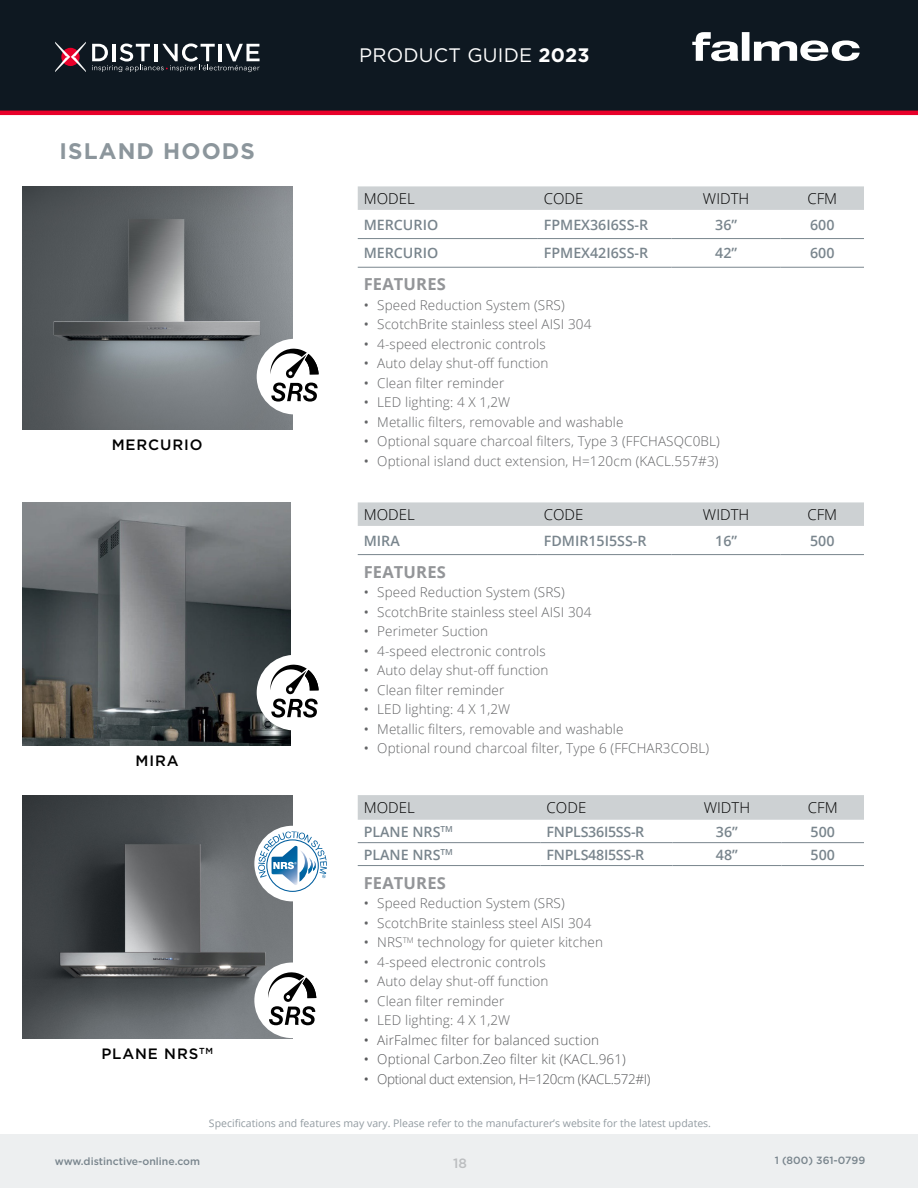
<style>
.page{position:relative;width:918px;height:1188px;background:#fff}
.page>*{position:absolute;margin:0;border:0;box-sizing:border-box;transform-origin:0 0}
.t1{font:700 22.5px "Gotham";letter-spacing:.05em;color:#8c969c}
.t2{font:19.5px "Gotham";letter-spacing:.01em;color:#fff}
.t3{font:700 16.5px "Open Sans";letter-spacing:.01em;color:#939598}
.t4{font:300 15px "Open Sans";color:#000}
.t5{font:500 15px "Gotham";letter-spacing:.06em;color:#000}
.t6{font:600 14.25px "Open Sans";color:#79858d}
.t7{font:600 14.25px "Open Sans";letter-spacing:-.02em;color:#79858d}
.t8{font:300 13.5px "Open Sans";letter-spacing:.01em;color:#636466}
.t9{font:300 13.5px "Open Sans";letter-spacing:.01em;color:#58595b}
.t10{font:300 13.5px "Open Sans";letter-spacing:-.03em;color:#58595b}
.t11{font:500 13.5px "Gotham";color:#bcbec0}
.t12{font:10.5px "Open Sans";color:#929ba1}
.t13{font:500 10.5px "Gotham";color:#79858d}
.s1{font-weight:700}
.s2{font-weight:400}
</style>
<div class="page">
<div style="left:0;top:0;width:917px;height:111px;background:#0e1821"></div>
<hr style="left:0;top:111px;width:917px;height:4px;background:#e8002a">
<hr style="left:917px;top:0;width:1px;height:111px;background:#0e1821">
<svg style="left:55px;top:42px;width:31px;height:30px"></svg>
<svg style="left:92px;top:43px;width:168px;height:29px"></svg>
<div style="left:0;top:1135px;width:918px;height:53px;background:#edeff0"></div>
<svg style="left:692px;top:32px;width:168px;height:29px"></svg>
<div style="left:358px;top:186px;width:506px;height:24px;background:#cdd1d3"></div>
<hr style="left:358px;top:267px;width:180px;height:1px;background:#79858d">
<hr style="left:538px;top:267px;width:134px;height:1px;background:#79858d">
<hr style="left:672px;top:267px;width:109px;height:1px;background:#79858d">
<hr style="left:781px;top:267px;width:83px;height:1px;background:#79858d">
<hr style="left:358px;top:238px;width:180px;height:1px;background:#79858d">
<hr style="left:538px;top:238px;width:134px;height:1px;background:#79858d">
<hr style="left:672px;top:238px;width:109px;height:1px;background:#79858d">
<hr style="left:781px;top:238px;width:83px;height:1px;background:#79858d">
<img style="left:22px;top:186px;width:270px;height:243px">
<div style="left:257px;top:339px;width:75px;height:75px;background:#fff;border-radius:50%"></div>
<svg style="left:270px;top:349px;width:49px;height:53px"></svg>
<div style="left:358px;top:795px;width:506px;height:25px;background:#cdd1d3"></div>
<hr style="left:358px;top:865px;width:183px;height:1px;background:#79858d">
<hr style="left:541px;top:865px;width:131px;height:1px;background:#79858d">
<hr style="left:672px;top:865px;width:110px;height:1px;background:#79858d">
<hr style="left:782px;top:865px;width:82px;height:1px;background:#79858d">
<hr style="left:358px;top:842px;width:183px;height:1px;background:#79858d">
<hr style="left:541px;top:842px;width:131px;height:1px;background:#79858d">
<hr style="left:672px;top:842px;width:110px;height:1px;background:#79858d">
<hr style="left:782px;top:842px;width:82px;height:1px;background:#79858d">
<img style="left:22px;top:795px;width:270px;height:243px">
<div style="left:254px;top:826px;width:76px;height:75px;background:#fff;border-radius:50%"></div>
<svg style="left:258px;top:831px;width:69px;height:61px"></svg>
<div style="left:254px;top:963px;width:76px;height:75px;background:#fff;border-radius:50%"></div>
<svg style="left:268px;top:972px;width:48px;height:53px"></svg>
<div style="left:358px;top:502px;width:506px;height:24px;background:#cdd1d3"></div>
<hr style="left:358px;top:554px;width:180px;height:1px;background:#79858d">
<hr style="left:538px;top:554px;width:134px;height:1px;background:#79858d">
<hr style="left:672px;top:554px;width:109px;height:1px;background:#79858d">
<hr style="left:781px;top:554px;width:83px;height:1px;background:#79858d">
<img style="left:22px;top:502px;width:269px;height:243px">
<div style="left:257px;top:655px;width:75px;height:75px;background:#fff;border-radius:50%"></div>
<svg style="left:270px;top:665px;width:49px;height:53px"></svg>
<h1 class="t1" style="left:60px;top:136px;width:197px">ISLAND HOODS</h1>
<p class="t5" style="left:112px;top:435px;width:93px">MERCURIO</p>
<p class="t5" style="left:136px;top:751px;width:45px">MIRA</p>
<p class="t5" style="left:101px;top:1044px;width:113px">PLANE NRS<sup>TM</sup></p>
<h2 class="t2" style="left:359px;top:42px;width:232px">PRODUCT GUIDE <span class="s1">2023</span></h2>
<p class="t4" style="left:364px;top:188px;width:52px">MODEL</p>
<p class="t4" style="left:544px;top:188px;width:41px">CODE</p>
<p class="t4" style="left:703px;top:188px;width:48px">WIDTH</p>
<p class="t4" style="left:807px;top:188px;width:31px">CFM</p>
<p class="t6" style="left:364px;top:215px;width:76px">MERCURIO</p>
<p class="t6" style="left:544px;top:215px;width:106px">FPMEX36I6SS-R</p>
<p class="t6" style="left:715px;top:215px;width:23px">36”</p>
<p class="t6" style="left:810px;top:215px;width:26px">600</p>
<p class="t6" style="left:364px;top:243px;width:76px">MERCURIO</p>
<p class="t6" style="left:544px;top:243px;width:106px">FPMEX42I6SS-R</p>
<p class="t6" style="left:715px;top:243px;width:23px">42”</p>
<p class="t6" style="left:810px;top:243px;width:26px">600</p>
<p class="t3" style="left:364px;top:273px;width:84px">FEATURES</p>
<p class="t8" style="left:364px;top:296px;width:202px"><span class="s2">•</span> Speed Reduction System (SRS)</p>
<p class="t8" style="left:364px;top:315px;width:229px"><span class="s2">•</span> ScotchBrite stainless steel AISI 304</p>
<p class="t8" style="left:364px;top:335px;width:183px"><span class="s2">•</span> 4-speed electronic controls</p>
<p class="t8" style="left:364px;top:354px;width:186px"><span class="s2">•</span> Auto delay shut-off function</p>
<p class="t8" style="left:364px;top:374px;width:142px"><span class="s2">•</span> Clean filter reminder</p>
<p class="t8" style="left:364px;top:393px;width:148px"><span class="s2">•</span> LED lighting: 4 X 1,2W</p>
<p class="t8" style="left:364px;top:413px;width:261px"><span class="s2">•</span> Metallic filters, removable and washable</p>
<p class="t8" style="left:364px;top:432px;width:358px"><span class="s2">•</span> Optional square charcoal filters, Type 3 (FFCHASQC0BL)</p>
<p class="t8" style="left:364px;top:452px;width:356px"><span class="s2">•</span> Optional island duct extension, H=120cm (KACL.557#3)</p>
<p class="t4" style="left:364px;top:504px;width:52px">MODEL</p>
<p class="t4" style="left:544px;top:504px;width:41px">CODE</p>
<p class="t4" style="left:703px;top:504px;width:48px">WIDTH</p>
<p class="t4" style="left:807px;top:504px;width:31px">CFM</p>
<p class="t6" style="left:364px;top:531px;width:38px">MIRA</p>
<p class="t6" style="left:544px;top:531px;width:104px">FDMIR15I5SS-R</p>
<p class="t6" style="left:715px;top:531px;width:23px">16”</p>
<p class="t6" style="left:810px;top:531px;width:26px">500</p>
<p class="t3" style="left:364px;top:560px;width:84px">FEATURES</p>
<p class="t8" style="left:364px;top:583px;width:202px"><span class="s2">•</span> Speed Reduction System (SRS)</p>
<p class="t8" style="left:364px;top:603px;width:229px"><span class="s2">•</span> ScotchBrite stainless steel AISI 304</p>
<p class="t8" style="left:364px;top:622px;width:126px"><span class="s2">•</span> Perimeter Suction</p>
<p class="t8" style="left:364px;top:642px;width:183px"><span class="s2">•</span> 4-speed electronic controls</p>
<p class="t8" style="left:364px;top:661px;width:186px"><span class="s2">•</span> Auto delay shut-off function</p>
<p class="t8" style="left:364px;top:681px;width:142px"><span class="s2">•</span> Clean filter reminder</p>
<p class="t8" style="left:364px;top:700px;width:148px"><span class="s2">•</span> LED lighting: 4 X 1,2W</p>
<p class="t8" style="left:364px;top:720px;width:261px"><span class="s2">•</span> Metallic filters, removable and washable</p>
<p class="t8" style="left:364px;top:739px;width:347px"><span class="s2">•</span> Optional round charcoal filter, Type 6 (FFCHAR3COBL)</p>
<p class="t4" style="left:364px;top:797px;width:52px">MODEL</p>
<p class="t4" style="left:547px;top:797px;width:41px">CODE</p>
<p class="t4" style="left:704px;top:797px;width:48px">WIDTH</p>
<p class="t4" style="left:808px;top:797px;width:31px">CFM</p>
<p class="t6" style="left:364px;top:822px;width:91px">PLANE NRS<sup>TM</sup></p>
<p class="t7" style="left:547px;top:822px;width:99px">FNPLS36I5SS-R</p>
<p class="t6" style="left:716px;top:822px;width:23px">36”</p>
<p class="t6" style="left:811px;top:822px;width:26px">500</p>
<p class="t6" style="left:364px;top:845px;width:91px">PLANE NRS<sup>TM</sup></p>
<p class="t7" style="left:547px;top:845px;width:99px">FNPLS48I5SS-R</p>
<p class="t6" style="left:716px;top:845px;width:23px">48”</p>
<p class="t6" style="left:811px;top:845px;width:26px">500</p>
<p class="t3" style="left:364px;top:871px;width:84px">FEATURES</p>
<p class="t8" style="left:364px;top:894px;width:202px"><span class="s2">•</span> Speed Reduction System (SRS)</p>
<p class="t8" style="left:364px;top:914px;width:229px"><span class="s2">•</span> ScotchBrite stainless steel AISI 304</p>
<p class="t8" style="left:364px;top:933px;width:241px"><span class="s2">•</span> NRS<sup>TM</sup> technology for quieter kitchen</p>
<p class="t8" style="left:364px;top:953px;width:183px"><span class="s2">•</span> 4-speed electronic controls</p>
<p class="t8" style="left:364px;top:972px;width:186px"><span class="s2">•</span> Auto delay shut-off function</p>
<p class="t8" style="left:364px;top:992px;width:142px"><span class="s2">•</span> Clean filter reminder</p>
<p class="t8" style="left:364px;top:1011px;width:148px"><span class="s2">•</span> LED lighting: 4 X 1,2W</p>
<p class="t9" style="left:364px;top:1031px;width:237px"><span class="s2">•</span> AirFalmec filter for balanced suction</p>
<p class="t9" style="left:364px;top:1050px;width:264px"><span class="s2">•</span> Optional Carbon.Zeo filter kit (KACL.961)</p>
<p class="t10" style="left:364px;top:1069px;width:288px"><span class="s2">•</span> Optional duct extension, H=120cm (KACL.572#I)</p>
<p class="t12" style="left:209px;top:1116px;width:504px">Specifications and features may vary. Please refer to the manufacturer’s website for the latest updates.</p>
<p class="t13" style="left:55px;top:1154px;width:147px">www.distinctive-online.com</p>
<p class="t13" style="left:775px;top:1153px;width:92px">1 (800) 361-0799</p>
<p class="t11" style="left:453px;top:1154px;width:15px">18</p>
</div>
